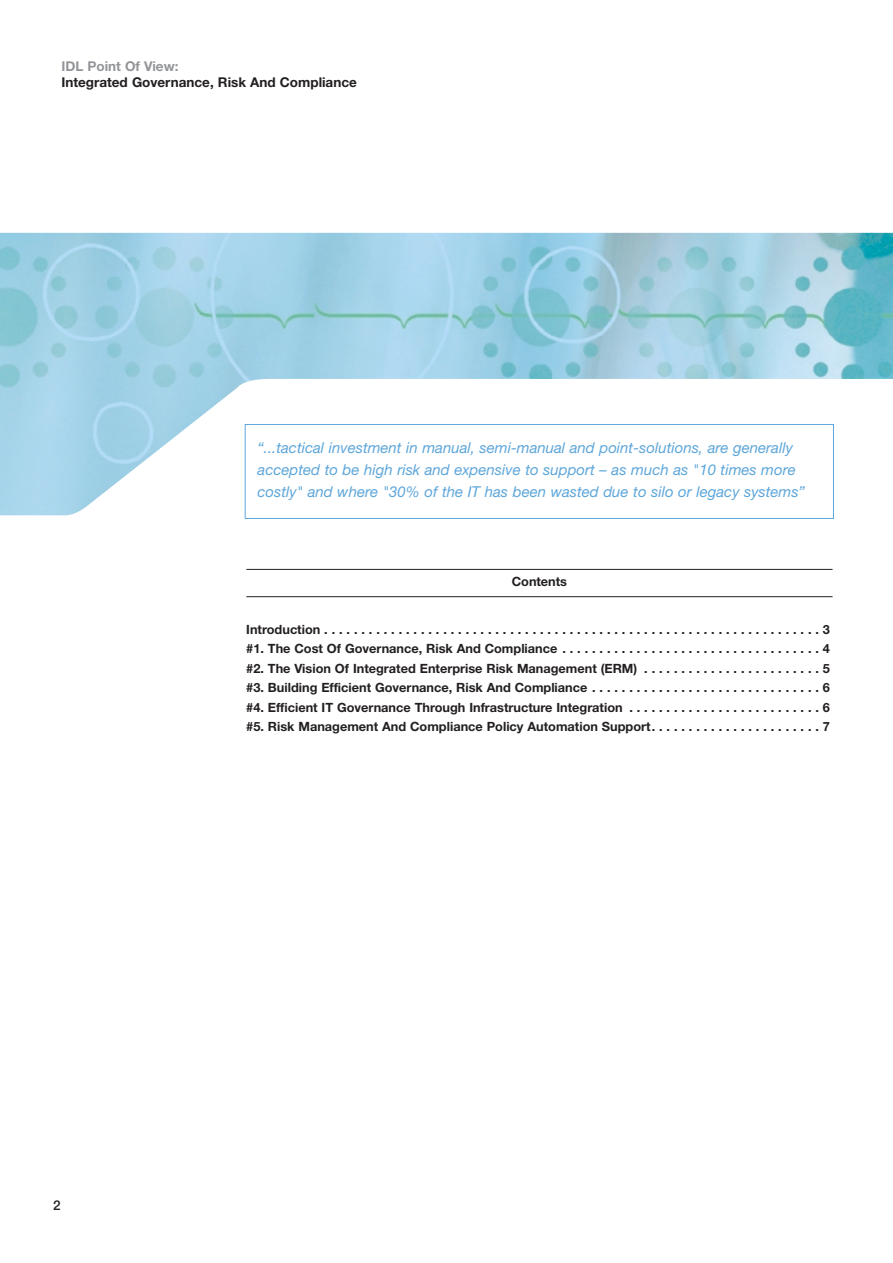
<style>
.page{position:relative;width:893px;height:1263px;background:#fff}
.page>*{position:absolute;margin:0;border:0;box-sizing:border-box;transform-origin:0 0}
.t1{font:italic 15px/22px "Helvetica Neue";color:#5da6da}
.t2{font:700 13.5px "Helvetica Neue";color:#231f20}
.t3{font:700 13.5px "Helvetica Neue";color:#939598}
.t4{font:500 13.5px "Helvetica Neue";color:#231f20}
.t5{font:700 12.75px/19.5px "Helvetica Neue";color:#231f20;text-align:justify}
</style>
<div class="page">
<img style="left:0;top:233px;width:892px;height:284px">
<div style="left:245px;top:424px;width:588px;height:95px;border:1px solid #5da6da"></div>
<hr style="left:246px;top:569px;width:586px;height:1px;background:#231f20">
<hr style="left:246px;top:596px;width:586px;height:1px;background:#231f20">
<p class="t3" style="left:61px;top:61px;width:119px">IDL Point Of View:</p>
<p class="t2" style="left:61px;top:77px;width:297px">Integrated Governance, Risk And Compliance</p>
<p class="t1" style="left:257px;top:438px;width:549px">“...tactical investment in manual, semi-manual and point-solutions, are generally accepted to be high risk and expensive to support – as much as "10 times more costly" and where "30% of the IT has been wasted due to silo or legacy systems”</p>
<p class="t5" style="left:512px;top:573px;width:56px">Contents</p>
<p class="t5" style="left:246px;top:620px;width:585px">Introduction . . . . . . . . . . . . . . . . . . . . . . . . . . . . . . . . . . . . . . . . . . . . . . . . . . . . . . . . . . . . . . . . . . . 3 #1. The Cost Of Governance, Risk And Compliance . . . . . . . . . . . . . . . . . . . . . . . . . . . . . . . . . . . 4 #2. The Vision Of Integrated Enterprise Risk Management (ERM) . . . . . . . . . . . . . . . . . . . . . . . . 5 #3. Building Efficient Governance, Risk And Compliance . . . . . . . . . . . . . . . . . . . . . . . . . . . . . . . 6 #4. Efficient IT Governance Through Infrastructure Integration . . . . . . . . . . . . . . . . . . . . . . . . . . 6 #5. Risk Management And Compliance Policy Automation Support. . . . . . . . . . . . . . . . . . . . . . . 7</p>
<p class="t4" style="left:53px;top:1201px;width:9px">2</p>
</div>
